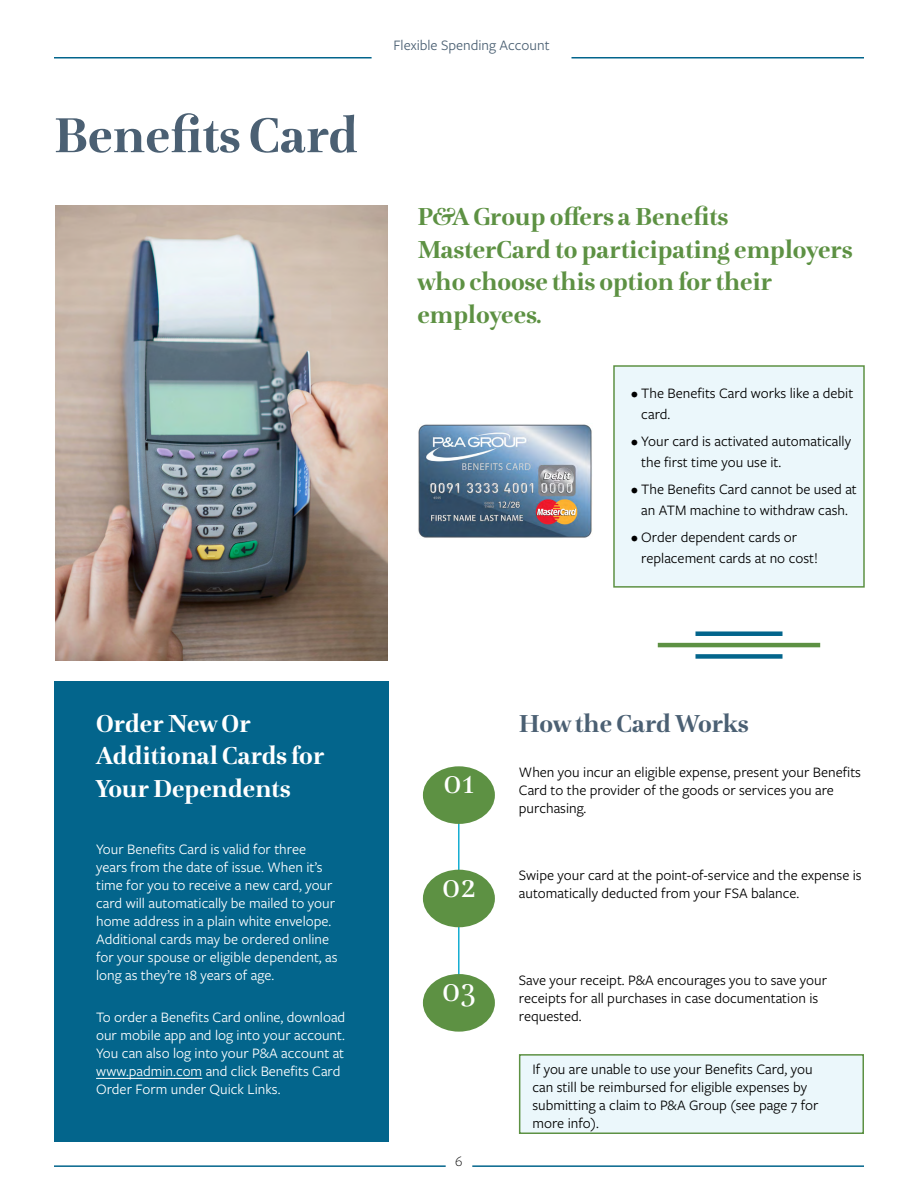
<style>
.page{position:relative;width:918px;height:1188px;background:#fff}
.page>*{position:absolute;margin:0;border:0;box-sizing:border-box;transform-origin:0 0}
.t1{font:700 54px "Lavigne Display";color:#4b6073}
.t2{font:36px "Lavigne Display";color:#fff}
.t3{font:700 27px/32.4px "Lavigne Display";color:#5d9143}
.t4{font:700 27px/32.4px "Lavigne Display";color:#fff}
.t5{font:700 27px "Lavigne Display";color:#4b6073}
.t6{font:15px/18px "Freight Sans Pro";color:#000}
.t7{font:15px/18px "Freight Sans Pro";color:#fff}
.t8{font:15px "Freight Sans Pro";color:#4b6073}
.t9{font:300 15px "Freight Sans Pro";color:#000}
</style>
<div class="page">
<hr style="left:54px;top:57px;width:318px;height:1px;background:#03658c">
<hr style="left:54px;top:1165px;width:392px;height:2px;background:#03658c">
<hr style="left:572px;top:57px;width:292px;height:1px;background:#03658c">
<hr style="left:472px;top:1165px;width:392px;height:2px;background:#03658c">
<img style="left:55px;top:206px;width:333px;height:455px">
<hr style="left:458px;top:773px;width:2px;height:251px;background:#14add2">
<div style="left:423px;top:766px;width:72px;height:58px;background:#5d9143;border-radius:50%"></div>
<div style="left:423px;top:870px;width:72px;height:57px;background:#5d9143;border-radius:50%"></div>
<div style="left:423px;top:974px;width:72px;height:58px;background:#5d9143;border-radius:50%"></div>
<div style="left:54px;top:681px;width:334px;height:461px;background:#03658c"></div>
<img style="left:418px;top:424px;width:175px;height:114px">
<hr style="left:96px;top:1078px;width:106px;height:1px;background:#fff">
<div style="left:613px;top:365px;width:252px;height:223px;background:#ebf7fb;border:2px solid #5d9143"></div>
<div style="left:519px;top:1054px;width:345px;height:80px;background:#ebf7fb;border:2px solid #5d9143"></div>
<div style="left:696px;top:631px;width:87px;height:5px;background:#03658c"></div>
<div style="left:696px;top:654px;width:87px;height:5px;background:#03658c"></div>
<hr style="left:658px;top:643px;width:162px;height:4px;background:#5d9143">
<h1 class="t1" style="left:54px;top:106px;width:306px">Benefits Card</h1>
<p class="t8" style="left:393px;top:35px;width:158px">Flexible Spending Account</p>
<h3 class="t3" style="left:417px;top:201px;width:437px">P&amp;A Group offers a Benefits<br>MasterCard to participating employers who choose this option for their employees.</h3>
<p class="t6" style="left:641px;top:382px;width:214px;line-height:21px;text-indent:-10px">• The Benefits Card works like a debit card.</p>
<p class="t6" style="left:641px;top:430px;width:211px;line-height:21px;text-indent:-10px">• Your card is activated automatically the first time you use it.</p>
<p class="t6" style="left:631px;top:478px;width:227px;line-height:21px;text-align:center">• The Benefits Card cannot be used at an ATM machine to withdraw cash.</p>
<p class="t6" style="left:641px;top:526px;width:178px;line-height:21px;text-indent:-10px">• Order dependent cards or replacement cards at no cost!</p>
<h3 class="t4" style="left:96px;top:708px;width:230px">Order New Or<br>Additional Cards for<br>Your Dependents</h3>
<p class="t7" style="left:96px;top:840px;width:243px">Your Benefits Card is valid for three years from the date of issue. When it’s time for you to receive a new card, your card will automatically be mailed to your home address in a plain white envelope.<br>Additional cards may be ordered online for your spouse or eligible dependent, as long as they’re 18 years of age.</p>
<p class="t7" style="left:96px;top:1008px;width:251px">To order a Benefits Card online, download our mobile app and log into your account.<br>You can also log into your P&amp;A account at www.padmin.com and click Benefits Card Order Form under Quick Links.</p>
<h2 class="t2" style="left:444px;top:763px;width:32px">01</h2>
<h2 class="t2" style="left:442px;top:866px;width:35px">02</h2>
<h2 class="t2" style="left:442px;top:970px;width:35px">03</h2>
<p class="t9" style="left:455px;top:1151px;width:9px">6</p>
<h3 class="t5" style="left:519px;top:709px;width:231px">How the Card Works</h3>
<p class="t6" style="left:519px;top:763px;width:344px">When you incur an eligible expense, present your Benefits<br>Card to the provider of the goods or services you are purchasing.</p>
<p class="t6" style="left:519px;top:865px;width:344px">Swipe your card at the point-of-service and the expense is automatically deducted from your FSA balance.</p>
<p class="t6" style="left:519px;top:970px;width:310px">Save your receipt. P&amp;A encourages you to save your receipts for all purchases in case documentation is requested.</p>
<p class="t6" style="left:532px;top:1060px;width:288px">If you are unable to use your Benefits Card, you can still be reimbursed for eligible expenses by submitting a claim to P&amp;A Group (see page 7 for more info).</p>
</div>
